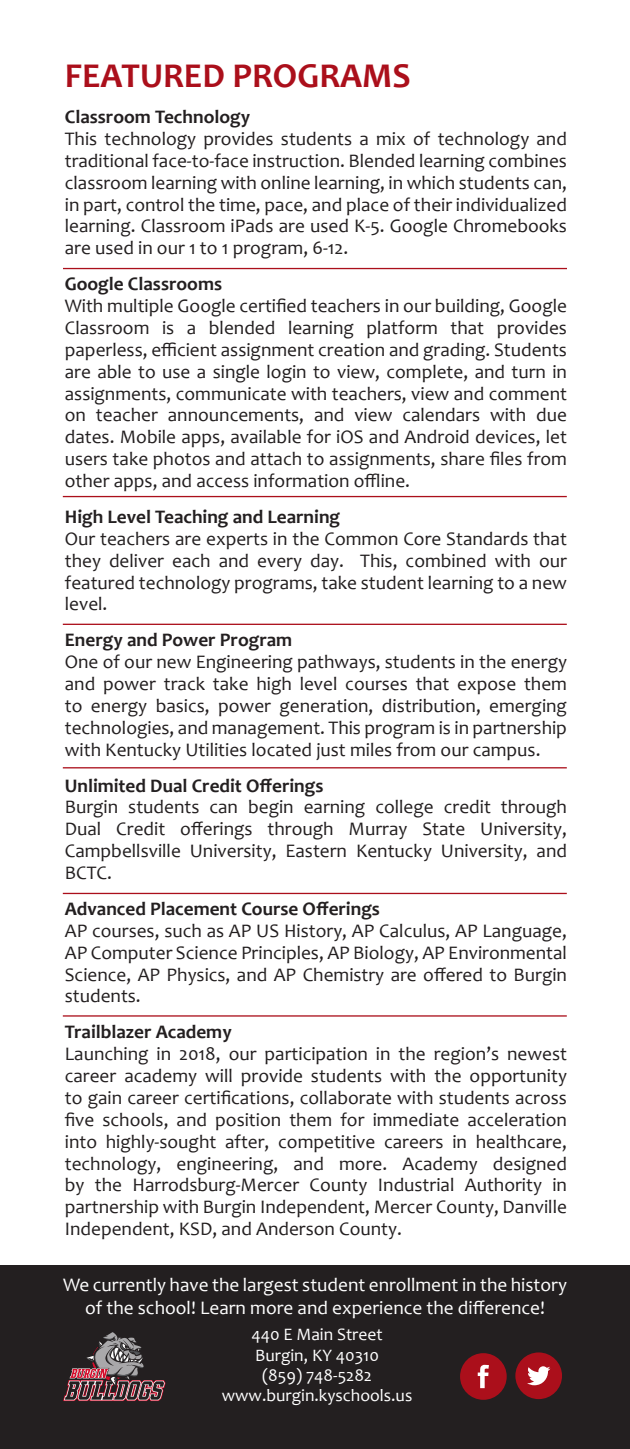
<style>
.page{position:relative;width:630px;height:1449px;background:#fff}
.page>*{position:absolute;margin:0;border:0;box-sizing:border-box;transform-origin:0 0}
.t1{font:700 35px "Candara";color:#ab0f1b}
.t2{font:19.25px/21.9px "Candara";color:#231f20;text-align:justify}
.t3{font:700 19.25px "Candara";color:#231f20}
.t4{font:19.25px/23.1px "Candara";color:#fff;text-align:center}
.t5{font:17.5px "Candara";color:#fff}
.s1{font-weight:700;color:#fff}
</style>
<div class="page">
<div style="left:0;top:1265px;width:630px;height:184px;background:#231f20"></div>
<svg style="left:63px;top:1331px;width:103px;height:70px;background:#59464a"></svg>
<div style="left:515px;top:1352px;width:47px;height:47px;background:#ab0f1b;border-radius:50%"></div>
<svg style="left:527px;top:1366px;width:23px;height:19px"></svg>
<div style="left:460px;top:1353px;width:47px;height:47px;background:#ab0f1b;border-radius:50%"></div>
<svg style="left:478px;top:1365px;width:11px;height:23px"></svg>
<hr style="left:63px;top:268px;width:504px;height:1px;background:#ab0f1b">
<hr style="left:63px;top:496px;width:504px;height:1px;background:#ab0f1b">
<hr style="left:63px;top:624px;width:504px;height:1px;background:#ab0f1b">
<hr style="left:63px;top:767px;width:504px;height:1px;background:#ab0f1b">
<hr style="left:63px;top:893px;width:504px;height:1px;background:#ab0f1b">
<hr style="left:63px;top:1015px;width:504px;height:2px;background:#ab0f1b">
<p class="t1" style="left:65px;top:54px;width:347px">FEATURED PROGRAMS</p>
<p class="t3" style="left:65px;top:105px;width:187px">Classroom Technology</p>
<p class="t2" style="left:65px;top:128px;width:504px">This technology provides students a mix of technology and traditional face-to-face instruction. Blended learning combines classroom learning with online learning, in which students can, in part, control the time, pace, and place of their individualized learning. Classroom iPads are used K-5. Google Chromebooks are used in our 1 to 1 program, 6-12.</p>
<p class="t3" style="left:65px;top:272px;width:159px">Google Classrooms</p>
<p class="t2" style="left:65px;top:295px;width:504px">With multiple Google certified teachers in our building, Google Classroom is a blended learning platform that provides paperless, efficient assignment creation and grading. Students are able to use a single login to view, complete, and turn in assignments, communicate with teachers, view and comment on teacher announcements, and view calendars with due dates. Mobile apps, available for iOS and Android devices, let users take photos and attach to assignments, share files from other apps, and access information offline.</p>
<p class="t3" style="left:65px;top:505px;width:277px">High Level Teaching and Learning</p>
<p class="t2" style="left:65px;top:527px;width:504px">Our teachers are experts in the Common Core Standards that they deliver each and every day. This, combined with our featured technology programs, take student learning to a new level.</p>
<p class="t3" style="left:65px;top:628px;width:229px">Energy and Power Program</p>
<p class="t2" style="left:65px;top:651px;width:504px">One of our new Engineering pathways, students in the energy and power track take high level courses that expose them to energy basics, power generation, distribution, emerging technologies, and management. This program is in partnership with Kentucky Utilities located just miles from our campus.</p>
<p class="t3" style="left:65px;top:773px;width:260px">Unlimited Dual Credit Offerings</p>
<p class="t2" style="left:65px;top:796px;width:504px">Burgin students can begin earning college credit through Dual Credit offerings through Murray State University, Campbellsville University, Eastern Kentucky University, and BCTC.</p>
<p class="t3" style="left:65px;top:897px;width:317px">Advanced Placement Course Offerings</p>
<p class="t2" style="left:65px;top:919px;width:504px">AP courses, such as AP US History, AP Calculus, AP Language, AP Computer Science Principles, AP Biology, AP Environmental Science, AP Physics, and AP Chemistry are offered to Burgin students.</p>
<p class="t3" style="left:65px;top:1020px;width:168px">Trailblazer Academy</p>
<p class="t2" style="left:65px;top:1043px;width:504px">Launching in 2018, our participation in the region’s newest career academy will provide students with the opportunity to gain career certifications, collaborate with students across five schools, and position them for immediate acceleration into highly-sought after, competitive careers in healthcare, technology, engineering, and more. Academy designed by the Harrodsburg-Mercer County Industrial Authority in partnership with Burgin Independent, Mercer County, Danville Independent, KSD, and Anderson County.<span class="s1">.</span></p>
<p class="t4" style="left:63px;top:1273px;width:506px">We currently have the largest student enrollment in the history of the school! Learn more and experience the difference!</p>
<p class="t5" style="left:251px;top:1324px;width:133px">440 E Main Street</p>
<p class="t5" style="left:255px;top:1344px;width:125px">Burgin, KY 40310</p>
<p class="t5" style="left:262px;top:1364px;width:111px">(859) 748-5282</p>
<p class="t5" style="left:222px;top:1384px;width:192px">www.burgin.kyschools.us</p>
</div>
